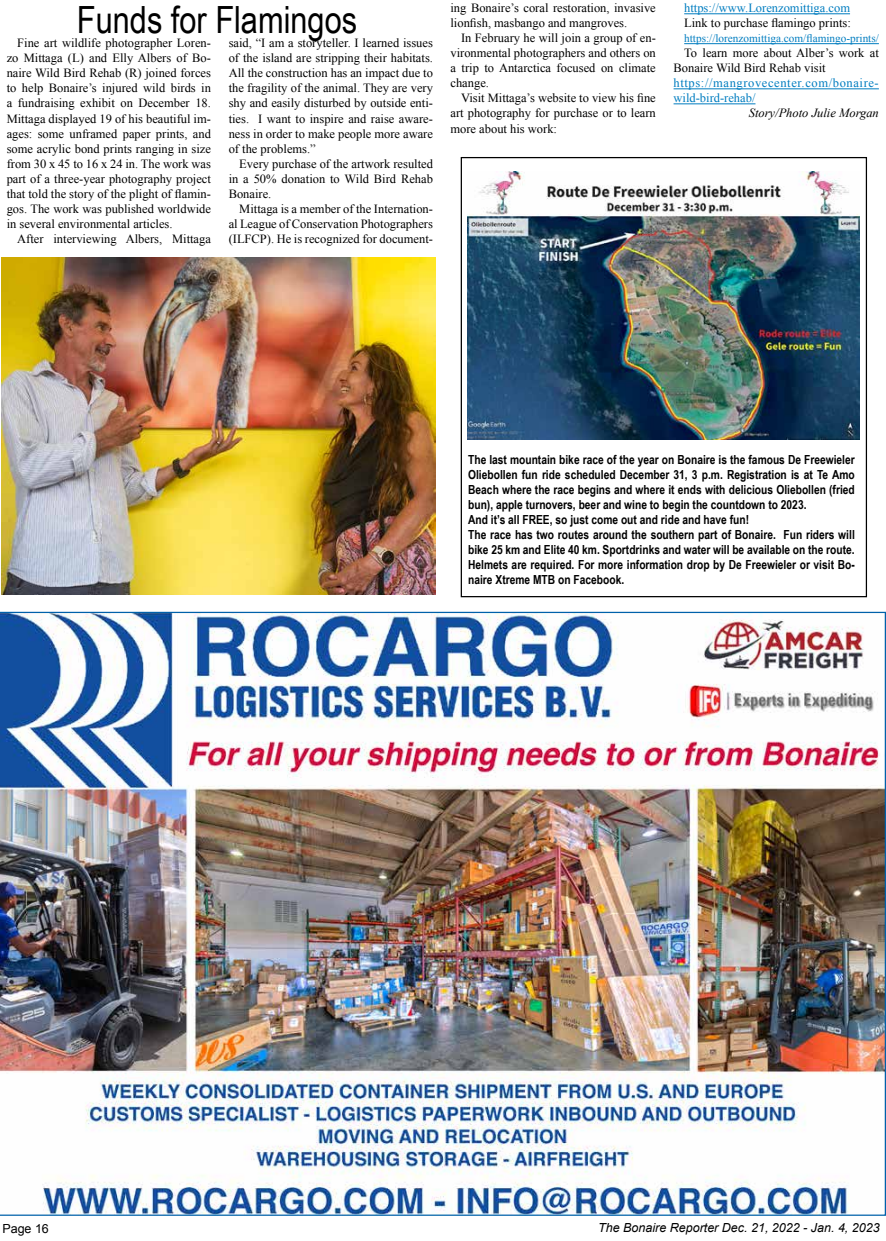
<style>
.page{position:relative;width:886px;height:1241px;background:#fff}
.page>*{position:absolute;margin:0;border:0;box-sizing:border-box;transform-origin:0 0}
.t1{font:37.5px "Arial Narrow";color:#000}
.t2{font:12.5px/15px "Times New Roman";color:#000;text-align:justify}
.t3{font:700 12.5px/15px "Arial Narrow";color:#000}
.t4{font:12.5px/15px "Times New Roman";letter-spacing:.05em;color:#007dc0}
.t5{font:italic 12.5px "Arial";color:#000}
.t6{font:12.5px "Times New Roman";color:#007dc0}
.t7{font:italic 12.5px "Times New Roman";color:#000}
.t8{font:12.5px "Arial";color:#000}
.t9{font:11.25px "Times New Roman";color:#007dc0}
</style>
<div class="page">
<img style="left:0;top:611px;width:886px;height:604px">
<img style="left:468px;top:171px;width:392px;height:268px">
<img style="left:1px;top:258px;width:434px;height:337px">
<hr style="left:684px;top:13px;width:166px;height:1px;background:#007dc0">
<hr style="left:684px;top:43px;width:195px;height:1px;background:#007dc0">
<hr style="left:673px;top:88px;width:206px;height:1px;background:#007dc0">
<hr style="left:673px;top:103px;width:82px;height:1px;background:#007dc0">
<h1 class="t1" style="left:77px;top:-8px;width:282px">Funds for Flamingos</h1>
<p class="t2" style="left:7px;top:36px;width:206px;text-indent:11px">Fine art wildlife photographer Loren&shy;zo Mittaga (L) and Elly Albers of Bo&shy;naire Wild Bird Rehab (R) joined forces to help Bonaire’s injured wild birds in a fundraising exhibit on December 18.<br>Mittaga displayed 19 of his beautiful im&shy;ages: some unframed paper prints, and some acrylic bond prints ranging in size from 30 x 45 to 16 x 24 in. The work was part of a three-year photography project that told the story of the plight of flamin&shy;gos. The work was published worldwide in several environmental articles.</p>
<p class="t2" style="left:17px;top:231px;width:195px">After interviewing Albers, Mittaga</p>
<p class="t2" style="left:229px;top:36px;width:206px">said, “I am a storyteller. I learned issues of the island are stripping their habitats.<br>All the construction has an impact due to the fragility of the animal. They are very shy and easily disturbed by outside enti&shy;ties. I want to inspire and raise aware&shy;ness in order to make people more aware of the problems.”</p>
<p class="t2" style="left:229px;top:156px;width:206px;text-indent:11px">Every purchase of the artwork resulted in a 50% donation to Wild Bird Rehab Bonaire.</p>
<p class="t2" style="left:229px;top:201px;width:206px;text-indent:11px">Mittaga is a member of the Internation&shy;al League of Conservation Photographers (ILFCP). He is recognized for document-</p>
<p class="t2" style="left:450px;top:1px;width:207px">ing Bonaire’s coral restoration, invasive lionfish, masbango and mangroves.</p>
<p class="t2" style="left:450px;top:31px;width:207px;text-indent:11px">In February he will join a group of en&shy;vironmental photographers and others on a trip to Antarctica focused on climate change.</p>
<p class="t2" style="left:450px;top:91px;width:207px;text-indent:11px">Visit Mittaga’s website to view his fine art photography for purchase or to learn more about his work:</p>
<p class="t6" style="left:684px;top:0;width:167px">https://www.Lorenzomittiga.com</p>
<p class="t2" style="left:684px;top:16px;width:168px">Link to purchase flamingo prints:</p>
<p class="t9" style="left:684px;top:31px;width:196px">https://lorenzomittiga.com/flamingo-prints/</p>
<p class="t2" style="left:673px;top:46px;width:207px;text-indent:11px">To learn more about Alber’s work at<br>Bonaire Wild Bird Rehab visit</p>
<p class="t4" style="left:673px;top:76px;width:207px">https://mangrovecenter.com/bonaire&shy;wild-bird-rehab/</p>
<p class="t7" style="left:749px;top:105px;width:132px">Story/Photo Julie Morgan</p>
<p class="t3" style="left:468px;top:451px;width:388px">The last mountain bike race of the year on Bonaire is the famous De Freewieler Oliebollen fun ride scheduled December 31, 3 p.m. Registration is at Te Amo Beach where the race begins and where it ends with delicious Oliebollen (fried bun), apple turnovers, beer and wine to begin the countdown to 2023.<br>And it’s all FREE, so just come out and ride and have fun!<br>The race has two routes around the southern part of Bonaire. Fun riders will bike 25 km and Elite 40 km. Sportdrinks and water will be available on the route.<br>Helmets are required. For more information drop by De Freewieler or visit Bo&shy;naire Xtreme MTB on Facebook.</p>
<p class="t8" style="left:2px;top:1219px;width:48px">Page 16</p>
<p class="t5" style="left:598px;top:1218px;width:283px">The Bonaire Reporter Dec. 21, 2022 - Jan. 4, 2023</p>
</div>
